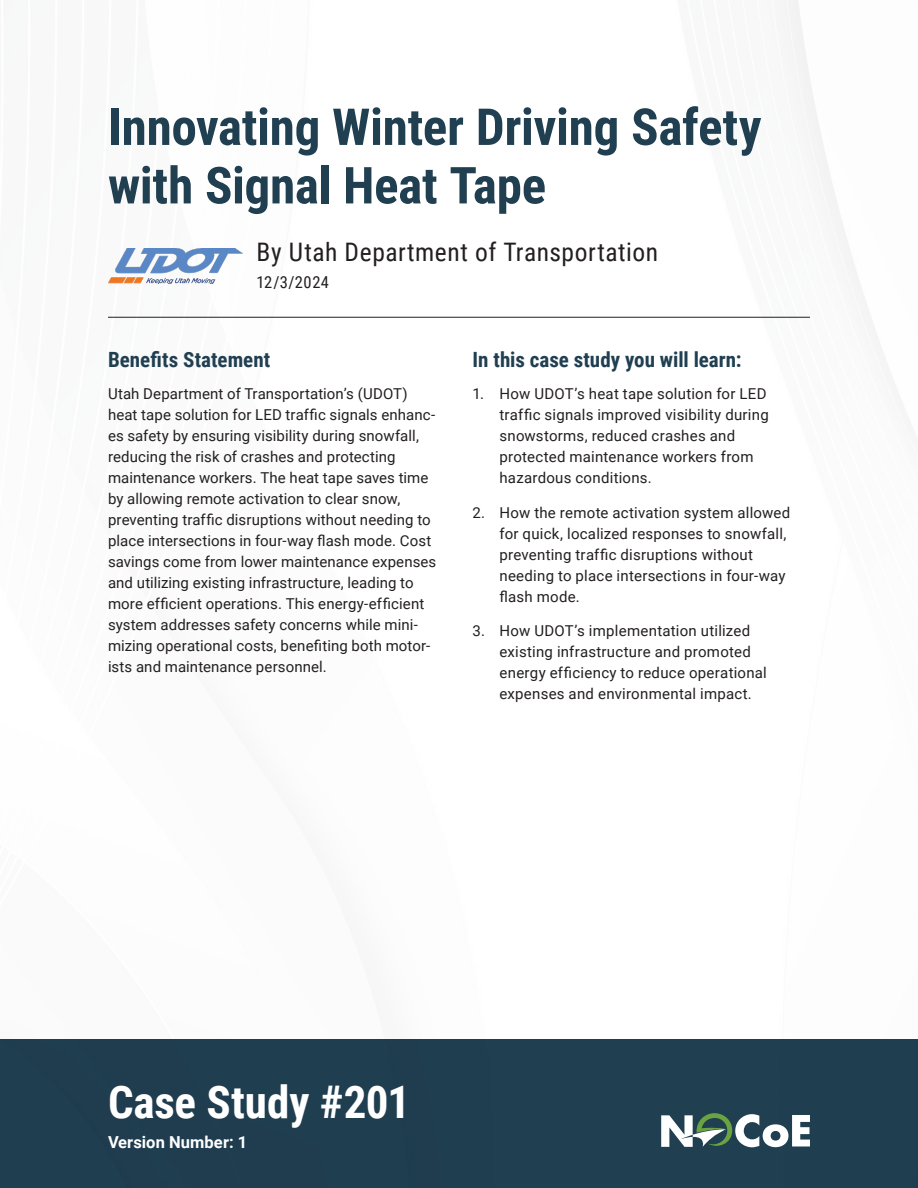
<style>
.page{position:relative;width:918px;height:1188px;background:#fff}
.page>*{position:absolute;margin:0;border:0;box-sizing:border-box;transform-origin:0 0}
.t1{font:700 51px/58.5px "Roboto Condensed";letter-spacing:-.005em;color:#203f51}
.t2{font:700 45px "Roboto Condensed";letter-spacing:-.005em;color:#fff}
.t3{font:25.5px "Roboto Condensed";letter-spacing:.02em;color:#231f20}
.t4{font:700 21px "Roboto Condensed";color:#203f51}
.t5{font:700 16.5px "Roboto";letter-spacing:.005em;color:#fff}
.t6{font:16.5px "Roboto Condensed";letter-spacing:.025em;color:#231f20}
.t7{font:15px/21px "Roboto";letter-spacing:.01em;color:#231f20}
</style>
<div class="page">
<img style="left:0;top:0;width:918px;height:1188px">
<svg style="left:661px;top:1113px;width:149px;height:34px"></svg>
<hr style="left:108px;top:317px;width:702px;height:1px;background:#231f20">
<img style="left:108px;top:249px;width:134px;height:35px">
<p class="t1" style="left:108px;top:96px;width:655px">Innovating Winter Driving Safety with Signal Heat Tape</p>
<p class="t3" style="left:256px;top:234px;width:403px">By Utah Department of Transportation</p>
<p class="t6" style="left:256px;top:270px;width:74px">12/3/2024</p>
<p class="t4" style="left:108px;top:345px;width:164px">Benefits Statement</p>
<p class="t7" style="left:108px;top:383px;width:330px">Utah Department of Transportation’s (UDOT) heat tape solution for LED traffic signals enhanc&shy;es safety by ensuring visibility during snowfall, reducing the risk of crashes and protecting maintenance workers. The heat tape saves time by allowing remote activation to clear snow, preventing traffic disruptions without needing to place intersections in four-way flash mode. Cost savings come from lower maintenance expenses and utilizing existing infrastructure, leading to more efficient operations. This energy-efficient system addresses safety concerns while mini&shy;mizing operational costs, benefiting both motor&shy;ists and maintenance personnel.</p>
<p class="t7" style="left:500px;top:383px;width:271px;text-indent:-27px">1. How UDOT’s heat tape solution for LED traffic signals improved visibility during snowstorms, reduced crashes and protected maintenance workers from hazardous conditions.</p>
<p class="t4" style="left:472px;top:345px;width:271px">In this case study you will learn:</p>
<p class="t7" style="left:500px;top:501px;width:292px;text-indent:-27px">2. How the remote activation system allowed for quick, localized responses to snowfall, preventing traffic disruptions without needing to place intersections in four-way flash mode.</p>
<p class="t7" style="left:500px;top:620px;width:269px;text-indent:-27px">3. How UDOT’s implementation utilized existing infrastructure and promoted energy efficiency to reduce operational expenses and environmental impact.</p>
<p class="t2" style="left:108px;top:1070px;width:304px">Case Study #201</p>
<p class="t5" style="left:108px;top:1130px;width:141px">Version Number: 1</p>
</div>
